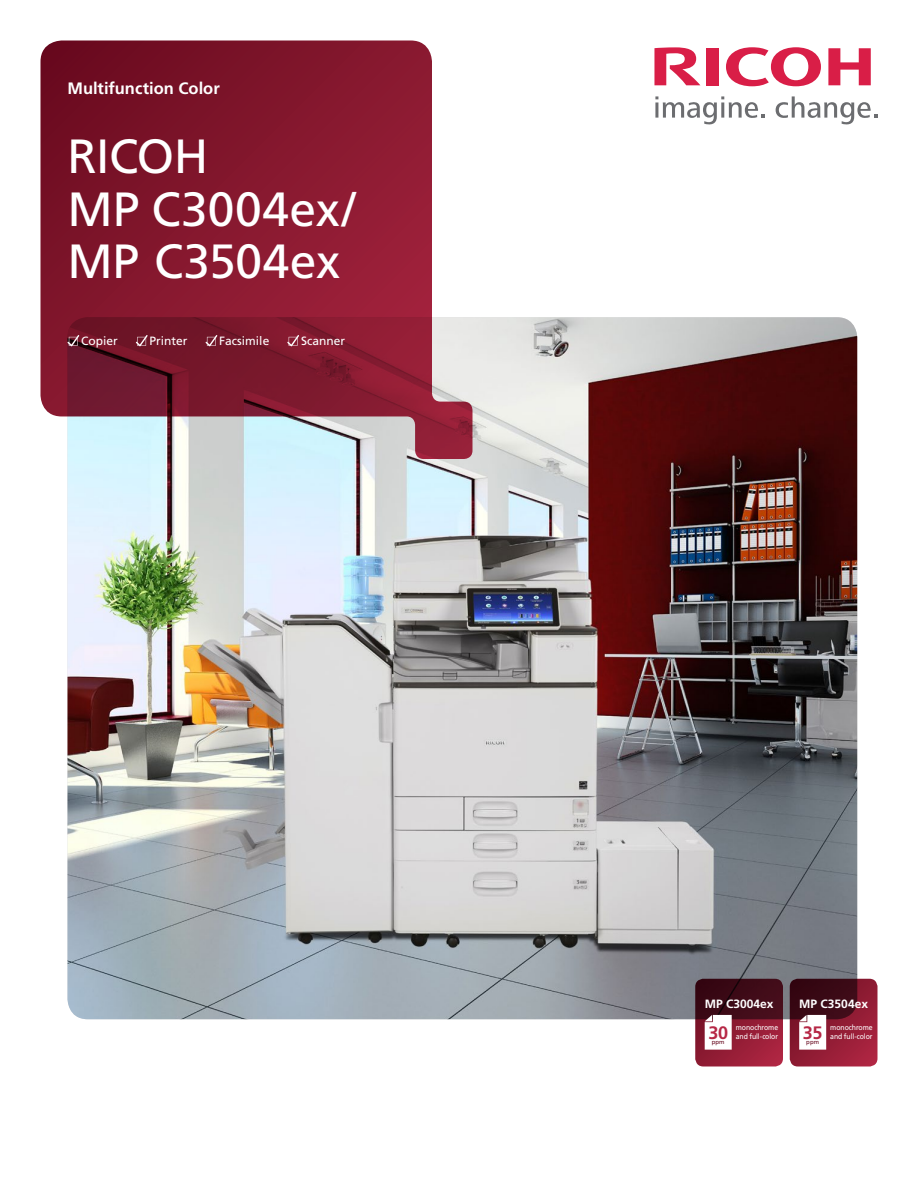
<style>
.page{position:relative;width:918px;height:1188px;background:#fff}
.page>*{position:absolute;margin:0;border:0;box-sizing:border-box;transform-origin:0 0}
.t1{font:48px/52.5px "Frutiger LT Std";letter-spacing:-.005em;color:#fff}
.t2{font:700 18px "Frutiger LT Std";color:#b62846}
.t3{font:700 16.5px "Frutiger LT Std";color:#fff}
.t4{font:12px "Frutiger LT Std";color:#fff}
.t5{font:700 12px "Frutiger LT Std";color:#fff}
.t6{font:7.5px/8.2px "Frutiger LT Std";letter-spacing:-.01em;color:#fff;scale:.92 1}
.t7{font:6px "Frutiger LT Std";letter-spacing:.01em;color:#65061c}
</style>
<div class="page">
<img style="left:68px;top:317px;width:789px;height:702px">
<svg style="left:40px;top:40px;width:432px;height:419px;background:#923c4e"></svg>
<svg style="left:790px;top:979px;width:88px;height:87px;background:#74172b"></svg>
<svg style="left:695px;top:979px;width:88px;height:87px;background:#6a1427"></svg>
<svg style="left:799px;top:1015px;width:27px;height:35px"></svg>
<svg style="left:705px;top:1015px;width:27px;height:35px"></svg>
<svg style="left:68px;top:335px;width:11px;height:11px"></svg>
<svg style="left:136px;top:335px;width:12px;height:11px"></svg>
<svg style="left:206px;top:335px;width:11px;height:11px"></svg>
<svg style="left:287px;top:335px;width:12px;height:11px"></svg>
<svg style="left:726px;top:47px;width:95px;height:39px"></svg>
<svg style="left:828px;top:48px;width:43px;height:37px"></svg>
<div style="left:706px;top:48px;width:13px;height:37px;background:#d91e47"></div>
<svg style="left:654px;top:47px;width:46px;height:38px"></svg>
<svg style="left:655px;top:96px;width:110px;height:29px"></svg>
<svg style="left:776px;top:96px;width:102px;height:29px"></svg>
<p class="t3" style="left:68px;top:78px;width:154px">Multifunction Color</p>
<p class="t1" style="left:68px;top:131px;width:290px">RICOH<br>MP C3004ex/</p>
<p class="t1" style="left:68px;top:236px;width:274px">MP C3504ex</p>
<p class="t4" style="left:81px;top:334px;width:38px">Copier</p>
<p class="t4" style="left:150px;top:334px;width:40px">Printer</p>
<p class="t4" style="left:219px;top:334px;width:52px">Facsimile</p>
<p class="t4" style="left:301px;top:334px;width:46px">Scanner</p>
<p class="t5" style="left:705px;top:997px;width:70px">MP C3004ex</p>
<p class="t5" style="left:799px;top:997px;width:70px">MP C3504ex</p>
<p class="t7" style="left:712px;top:1039px;width:14px">ppm</p>
<p class="t7" style="left:806px;top:1039px;width:14px">ppm</p>
<p class="t6" style="left:736px;top:1024px;width:48px">monochrome</p>
<p class="t6" style="left:830px;top:1024px;width:48px">monochrome and full-color</p>
<p class="t2" style="left:708px;top:1022px;width:21px">30</p>
<p class="t6" style="left:736px;top:1032px;width:48px">and full-color</p>
<p class="t2" style="left:803px;top:1022px;width:21px">35</p>
</div>
